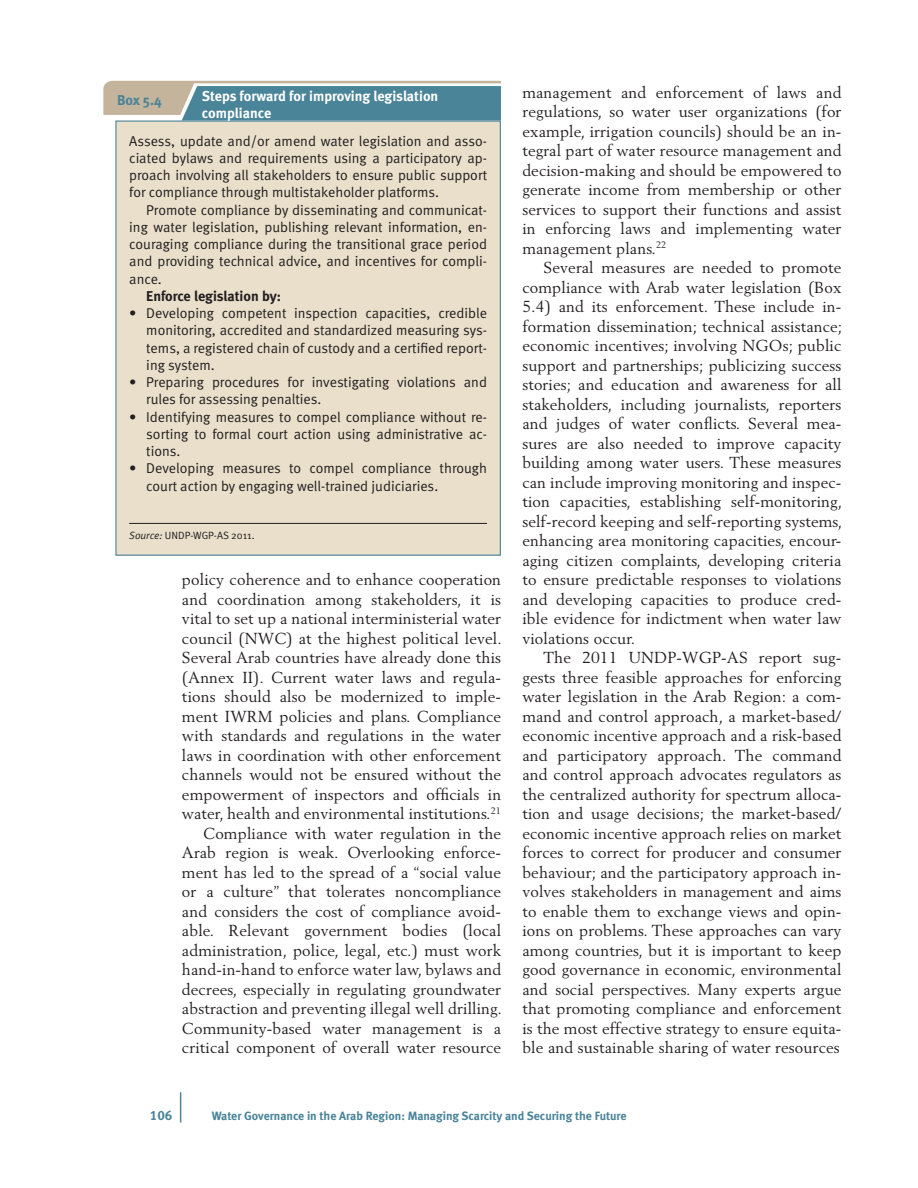
<style>
.page{position:relative;width:918px;height:1188px;background:#fff}
.page>*{position:absolute;margin:0;border:0;box-sizing:border-box;transform-origin:0 0}
.Body_text{font:15.75px/19.5px "Berling LT Std";letter-spacing:.01em;color:#231f20;text-align:justify}
.Box_body_2_columns{font:14.25px/17.2px "Meta Normal";color:#231f20;text-align:justify}
.Table_bar_white{font:700 14.25px/16.5px "Meta";color:#fff}
.Box_body_2_columns-2{font:14.25px "Meta Bold LF";letter-spacing:-.005em;color:#231f20}
.Table_bar_blue{font:700 14.25px "Meta";color:#4a8499}
.t1{font:13.5px "Meta Bold LF";color:#4a8499}
.t2{font:12px "Meta Bold LF";color:#4a8499}
.Source_-_line{font:10.5px "Meta Normal";color:#231f20}
.s1{font-style:italic}
</style>
<div class="page">
<hr style="left:180px;top:1092px;width:1px;height:31px;background:#4a8499">
<div style="left:116px;top:121px;width:384px;height:434px;background:#e9dfca"></div>
<hr style="left:129px;top:523px;width:358px;height:1px;background:#231f20">
<svg style="left:103px;top:80px;width:398px;height:41px;background:#799ca4"></svg>
<p class="Table_bar_blue" style="left:117px;top:92px;width:46px">Box 5.4</p>
<p class="Table_bar_white" style="left:202px;top:88px;width:238px">Steps forward for improving legislation compliance</p>
<p class="Box_body_2_columns" style="left:129px;top:132px;width:359px">Assess, update and/or amend water legislation and asso&shy;ciated bylaws and requirements using a participatory ap&shy;proach involving all stakeholders to ensure public support for compliance through multistakeholder platforms.</p>
<p class="Box_body_2_columns" style="left:129px;top:201px;width:359px;text-indent:17px">Promote compliance by disseminating and communicat&shy;ing water legislation, publishing relevant information, en&shy;couraging compliance during the transitional grace period and providing technical advice, and incentives for compli&shy;ance.</p>
<p class="Box_body_2_columns-2" style="left:146px;top:287px;width:136px">Enforce legislation by:</p>
<p class="Box_body_2_columns" style="left:146px;top:304px;width:342px;text-indent:-17px">• Developing competent inspection capacities, credible monitoring, accredited and standardized measuring sys&shy;tems, a registered chain of custody and a certified report&shy;ing system.</p>
<p class="Box_body_2_columns" style="left:146px;top:373px;width:342px;text-indent:-17px">• Preparing procedures for investigating violations and rules for assessing penalties.</p>
<p class="Box_body_2_columns" style="left:146px;top:408px;width:342px;text-indent:-17px">• Identifying measures to compel compliance without re&shy;sorting to formal court action using administrative ac&shy;tions.</p>
<p class="Box_body_2_columns" style="left:146px;top:460px;width:342px;text-indent:-17px">• Developing measures to compel compliance through court action by engaging well-trained judiciaries.</p>
<p class="Source_-_line" style="left:129px;top:529px;width:127px"><span class="s1">Source:</span> UNDP-WGP-AS 2011.</p>
<p class="Body_text" style="left:182px;top:570px;width:321px">policy coherence and to enhance cooperation and coordination among stakeholders, it is vital to set up a national interministerial water council (NWC) at the highest political level.<br>Several Arab countries have already done this (Annex II). Current water laws and regula&shy;tions should also be modernized to imple&shy;ment IWRM policies and plans. Compliance with standards and regulations in the water laws in coordination with other enforcement channels would not be ensured without the empowerment of inspectors and officials in water, health and environmental institutions.<sup>21</sup></p>
<p class="Body_text" style="left:182px;top:823px;width:321px;text-indent:21px">Compliance with water regulation in the Arab region is weak. Overlooking enforce&shy;ment has led to the spread of a “social value or a culture” that tolerates noncompliance and considers the cost of compliance avoid&shy;able. Relevant government bodies (local administration, police, legal, etc.) must work hand-in-hand to enforce water law, bylaws and decrees, especially in regulating groundwater abstraction and preventing illegal well drilling.<br>Community-based water management is a critical component of overall water resource</p>
<p class="Body_text" style="left:522px;top:82px;width:321px">management and enforcement of laws and regulations, so water user organizations (for example, irrigation councils) should be an in&shy;tegral part of water resource management and decision-making and should be empowered to generate income from membership or other services to support their functions and assist in enforcing laws and implementing water management plans.<sup>22</sup></p>
<p class="Body_text" style="left:522px;top:258px;width:321px;text-indent:21px">Several measures are needed to promote compliance with Arab water legislation (Box 5.4) and its enforcement. These include in&shy;formation dissemination; technical assistance; economic incentives; involving NGOs; public support and partnerships; publicizing success stories; and education and awareness for all stakeholders, including journalists, reporters and judges of water conflicts. Several mea&shy;sures are also needed to improve capacity building among water users. These measures can include improving monitoring and inspec&shy;tion capacities, establishing self-monitoring, self-record keeping and self-reporting systems, enhancing area monitoring capacities, encour&shy;aging citizen complaints, developing criteria to ensure predictable responses to violations and developing capacities to produce cred&shy;ible evidence for indictment when water law violations occur.</p>
<p class="Body_text" style="left:522px;top:648px;width:321px;text-indent:21px">The 2011 UNDP-WGP-AS report sug&shy;gests three feasible approaches for enforcing water legislation in the Arab Region: a com&shy;mand and control approach, a market-based/ economic incentive approach and a risk-based and participatory approach. The command and control approach advocates regulators as the centralized authority for spectrum alloca&shy;tion and usage decisions; the market-based/ economic incentive approach relies on market forces to correct for producer and consumer behaviour; and the participatory approach in&shy;volves stakeholders in management and aims to enable them to exchange views and opin&shy;ions on problems. These approaches can vary among countries, but it is important to keep good governance in economic, environmental and social perspectives. Many experts argue that promoting compliance and enforcement is the most effective strategy to ensure equita&shy;ble and sustainable sharing of water resources</p>
<p class="t1" style="left:150px;top:1107px;width:24px">106</p>
<p class="t2" style="left:212px;top:1109px;width:417px">Water Governance in the Arab Region: Managing Scarcity and Securing the Future</p>
</div>
